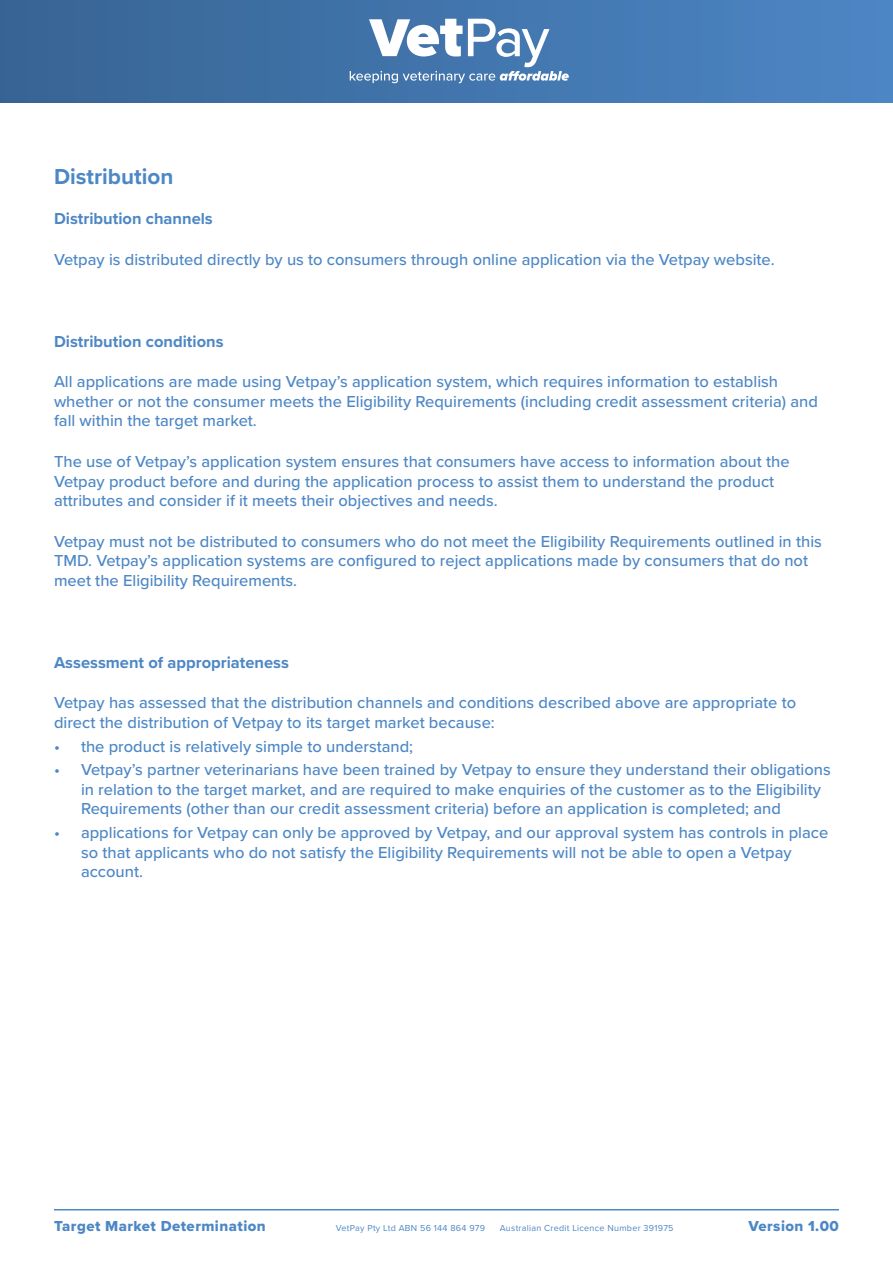
<style>
.page{position:relative;width:893px;height:1263px;background:#fff}
.page>*{position:absolute;margin:0;border:0;box-sizing:border-box;transform-origin:0 0}
.t1{font:700 22.5px "Proxima Nova";color:#4d87c6}
.t2{font:500 16.5px/19.5px "Proxima Nova";color:#4d87c6}
.t3{font:700 16.5px "Proxima Nova";color:#4d87c6}
.t4{font:15px "Proxima Nova Extrabld";letter-spacing:.03em;color:#4d87c6}
.t5{font:9px "Proxima Nova";letter-spacing:.03em;color:#4d87c6}
</style>
<div class="page">
<hr style="left:54px;top:1209px;width:785px;height:1px;background:#4d87c6">
<div style="left:0;top:0;width:893px;height:103px;background:linear-gradient(to right,#376494,#4c86c5)"></div>
<svg style="left:350px;top:19px;width:219px;height:64px"></svg>
<h1 class="t1" style="left:54px;top:159px;width:121px">Distribution</h1>
<p class="t3" style="left:54px;top:207px;width:160px">Distribution channels</p>
<p class="t2" style="left:54px;top:249px;width:722px">Vetpay is distributed directly by us to consumers through online application via the Vetpay website.</p>
<p class="t3" style="left:54px;top:329px;width:171px">Distribution conditions</p>
<p class="t2" style="left:54px;top:372px;width:765px">All applications are made using Vetpay’s application system, which requires information to establish whether or not the consumer meets the Eligibility Requirements (including credit assessment criteria) and fall within the target market.</p>
<p class="t2" style="left:54px;top:451px;width:737px">The use of Vetpay’s application system ensures that consumers have access to information about the<br>Vetpay product before and during the application process to assist them to understand the product attributes and consider if it meets their objectives and needs.</p>
<p class="t2" style="left:54px;top:531px;width:769px">Vetpay must not be distributed to consumers who do not meet the Eligibility Requirements outlined in this<br>TMD. Vetpay’s application systems are configured to reject applications made by consumers that do not meet the Eligibility Requirements.</p>
<p class="t3" style="left:54px;top:650px;width:237px">Assessment of appropriateness</p>
<p class="t2" style="left:54px;top:692px;width:744px">Vetpay has assessed that the distribution channels and conditions described above are appropriate to direct the distribution of Vetpay to its target market because:</p>
<p class="t2" style="left:54px;top:736px;width:361px">• the product is relatively simple to understand;</p>
<p class="t2" style="left:81px;top:759px;width:751px;text-indent:-27px">• Vetpay’s partner veterinarians have been trained by Vetpay to ensure they understand their obligations in relation to the target market, and are required to make enquiries of the customer as to the Eligibility<br>Requirements (other than our credit assessment criteria) before an application is completed; and</p>
<p class="t2" style="left:81px;top:822px;width:749px;text-indent:-27px">• applications for Vetpay can only be approved by Vetpay, and our approval system has controls in place so that applicants who do not satisfy the Eligibility Requirements will not be able to open a Vetpay account.</p>
<p class="t4" style="left:54px;top:1215px;width:213px">Target Market Determination</p>
<p class="t4" style="left:748px;top:1215px;width:92px">Version 1.00</p>
<p class="t5" style="left:336px;top:1222px;width:151px">VetPay Pty Ltd ABN 56 144 864 979</p>
<p class="t5" style="left:500px;top:1222px;width:175px">Australian Credit Licence Number 391975</p>
</div>
